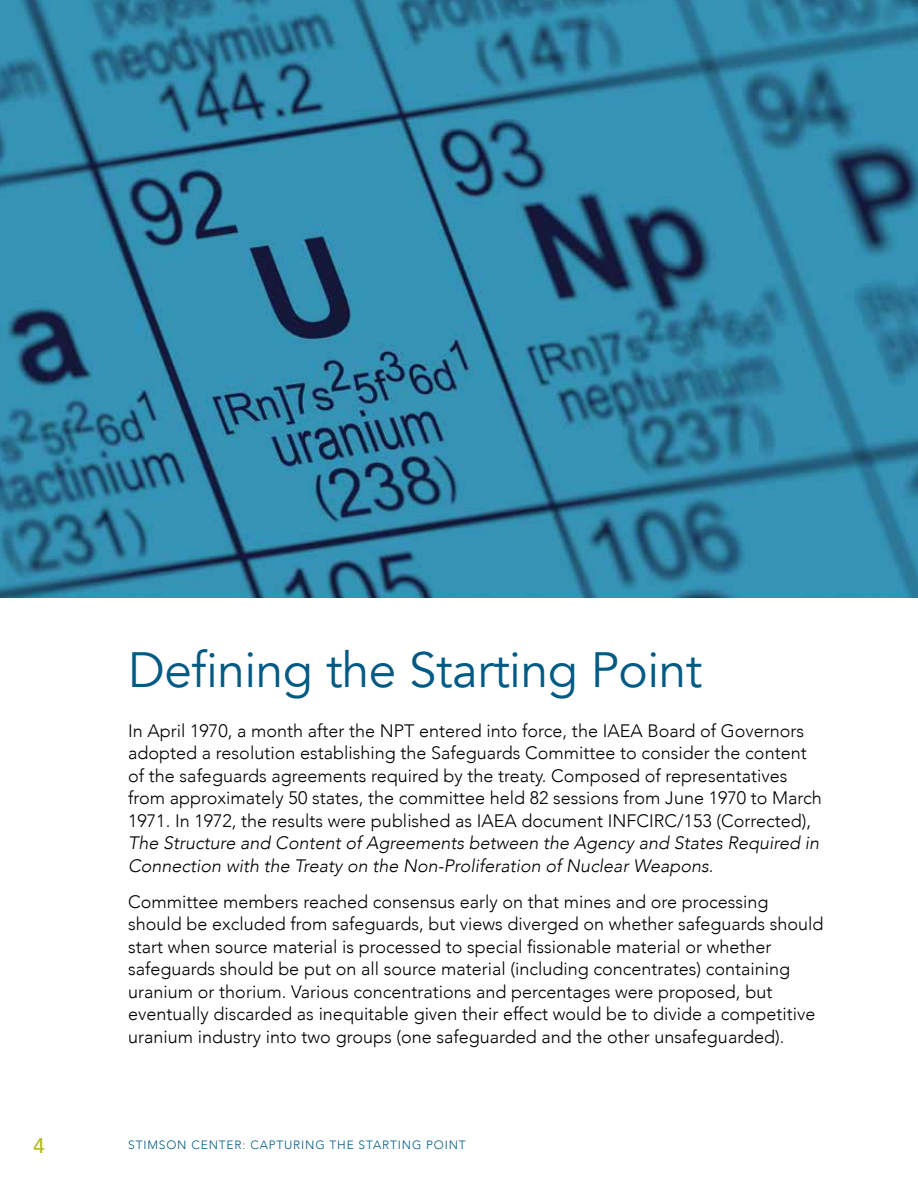
<style>
.page{position:relative;width:918px;height:1188px;background:#fff}
.page>*{position:absolute;margin:0;border:0;box-sizing:border-box;transform-origin:0 0}
.t1{font:49.5px "Avenir";letter-spacing:-.01em;color:#005a84}
.t2{font:500 21px "Avenir";color:#b2bb1e}
.t3{font:300 18px/22.5px "Avenir";color:#000}
.t4{font:italic 300 18px/22.5px "Avenir";color:#000}
.t5{font:300 12px "Avenir";letter-spacing:.07em;color:#005a84}
.s1{font-style:normal}
</style>
<div class="page">
<img style="left:0;top:0;width:918px;height:597px">
<h1 class="t1" style="left:128px;top:641px;width:576px">Defining the Starting Point</h1>
<p class="t3" style="left:128px;top:719px;width:695px">In April 1970, a month after the NPT entered into force, the IAEA Board of Governors adopted a resolution establishing the Safeguards Committee to consider the content of the safeguards agreements required by the treaty. Composed of representatives from approximately 50 states, the committee held 82 sessions from June 1970 to March 1971. In 1972, the results were published as IAEA document INFCIRC/153 (Corrected),</p>
<p class="t4" style="left:128px;top:832px;width:693px">The Structure and Content of Agreements between the Agency and States Required in<br>Connection with the Treaty on the Non-Proliferation of Nuclear Weapons<span class="s1">.</span></p>
<p class="t3" style="left:128px;top:890px;width:697px">Committee members reached consensus early on that mines and ore processing should be excluded from safeguards, but views diverged on whether safeguards should start when source material is processed to special fissionable material or whether safeguards should be put on all source material (including concentrates) containing uranium or thorium. Various concentrations and percentages were proposed, but eventually discarded as inequitable given their effect would be to divide a competitive uranium industry into two groups (one safeguarded and the other unsafeguarded).</p>
<p class="t2" style="left:33px;top:1128px;width:13px">4</p>
<p class="t5" style="left:128px;top:1137px;width:339px">STIMSON CENTER: CAPTURING THE STARTING POINT</p>
</div>
